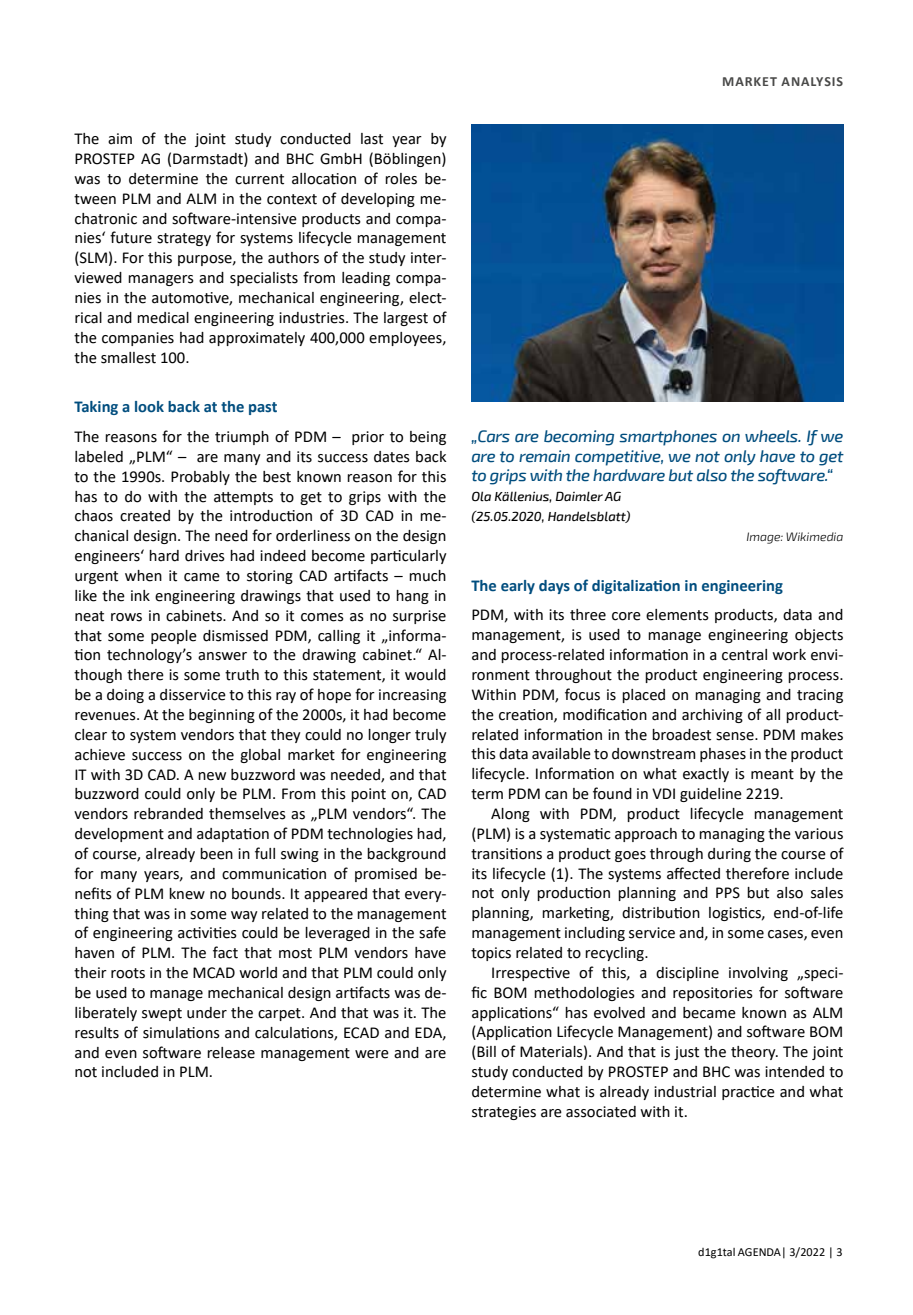
<style>
.page{position:relative;width:913px;height:1315px;background:#fff}
.page>*{position:absolute;margin:0;border:0;box-sizing:border-box;transform-origin:0 0}
.t1{font:16.62px/19.8px "Calibri";color:#000;text-align:justify}
.t2{font:italic 500 16.62px/19.8px "Exo 2";letter-spacing:-.02em;color:#004d7e;text-align:justify}
.t3{font:700 16.62px "Calibri";color:#004d7e}
.t4{font:700 14px "Calibri";letter-spacing:.07em;color:#4a4a49}
.t5{font:italic 500 13.12px/19.8px "Exo 2";color:#000}
.t6{font:12.25px "Calibri";color:#000}
.t7{font:italic 300 12.25px "Exo 2";color:#000}
</style>
<div class="page">
<img style="left:471px;top:124px;width:372px;height:278px">
<p class="t4" style="left:722px;top:71px;width:123px">MARKET ANALYSIS</p>
<p class="t1" style="left:74px;top:128px;width:374px">The aim of the joint study conducted last year by PROSTEP AG (Darmstadt) and BHC GmbH (Böblingen) was to determine the current allocation of roles be&shy;tween PLM and ALM in the context of developing me&shy;chatronic and software-intensive products and compa&shy;nies‘ future strategy for systems lifecycle management (SLM). For this purpose, the authors of the study inter&shy;viewed managers and specialists from leading compa&shy;nies in the automotive, mechanical engineering, elect&shy;rical and medical engineering industries. The largest of the companies had approximately 400,000 employees, the smallest 100.</p>
<p class="t3" style="left:74px;top:395px;width:205px">Taking a look back at the past</p>
<p class="t1" style="left:74px;top:426px;width:374px">The reasons for the triumph of PDM – prior to being labeled „PLM“ – are many and its success dates back to the 1990s. Probably the best known reason for this has to do with the attempts to get to grips with the chaos created by the introduction of 3D CAD in me&shy;chanical design. The need for orderliness on the design engineers‘ hard drives had indeed become particularly urgent when it came to storing CAD artifacts – much like the ink engineering drawings that used to hang in neat rows in cabinets. And so it comes as no surprise that some people dismissed PDM, calling it „informa&shy;tion technology’s answer to the drawing cabinet.“ Al&shy;though there is some truth to this statement, it would be a doing a disservice to this ray of hope for increasing revenues. At the beginning of the 2000s, it had become clear to system vendors that they could no longer truly achieve success on the global market for engineering IT with 3D CAD. A new buzzword was needed, and that buzzword could only be PLM. From this point on, CAD vendors rebranded themselves as „PLM vendors“. The development and adaptation of PDM technologies had, of course, already been in full swing in the background for many years, and communication of promised be&shy;nefits of PLM knew no bounds. It appeared that every&shy;thing that was in some way related to the management of engineering activities could be leveraged in the safe haven of PLM. The fact that most PLM vendors have their roots in the MCAD world and that PLM could only be used to manage mechanical design artifacts was de&shy;liberately swept under the carpet. And that was it. The results of simulations and calculations, ECAD and EDA, and even software release management were and are not included in PLM.</p>
<p class="t2" style="left:471px;top:426px;width:374px">„Cars are becoming smartphones on wheels. If we are to remain competitive, we not only have to get to grips with the hardware but also the software.“</p>
<p class="t5" style="left:471px;top:487px;width:160px">Ola Källenius, Daimler AG (25.05.2020, Handelsblatt)</p>
<p class="t7" style="left:746px;top:529px;width:99px">Image: Wikimedia</p>
<p class="t3" style="left:471px;top:573px;width:313px">The early days of digitalization in engineering</p>
<p class="t1" style="left:471px;top:604px;width:374px">PDM, with its three core elements products, data and management, is used to manage engineering objects and process-related information in a central work envi&shy;ronment throughout the product engineering process.<br>Within PDM, focus is placed on managing and tracing the creation, modification and archiving of all product&shy;related information in the broadest sense. PDM makes this data available to downstream phases in the product lifecycle. Information on what exactly is meant by the term PDM can be found in VDI guideline 2219.</p>
<p class="t1" style="left:471px;top:803px;width:374px;text-indent:20px">Along with PDM, product lifecycle management (PLM) is a systematic approach to managing the various transitions a product goes through during the course of its lifecycle (1). The systems affected therefore include not only production planning and PPS but also sales planning, marketing, distribution logistics, end-of-life management including service and, in some cases, even topics related to recycling.</p>
<p class="t1" style="left:471px;top:962px;width:374px;text-indent:20px">Irrespective of this, a discipline involving „speci&shy;fic BOM methodologies and repositories for software applications“ has evolved and became known as ALM (Application Lifecycle Management) and software BOM (Bill of Materials). And that is just the theory. The joint study conducted by PROSTEP and BHC was intended to determine what is already industrial practice and what strategies are associated with it.</p>
<p class="t6" style="left:698px;top:1243px;width:146px">d1g1tal AGENDA| 3/2022 | 3</p>
</div>
